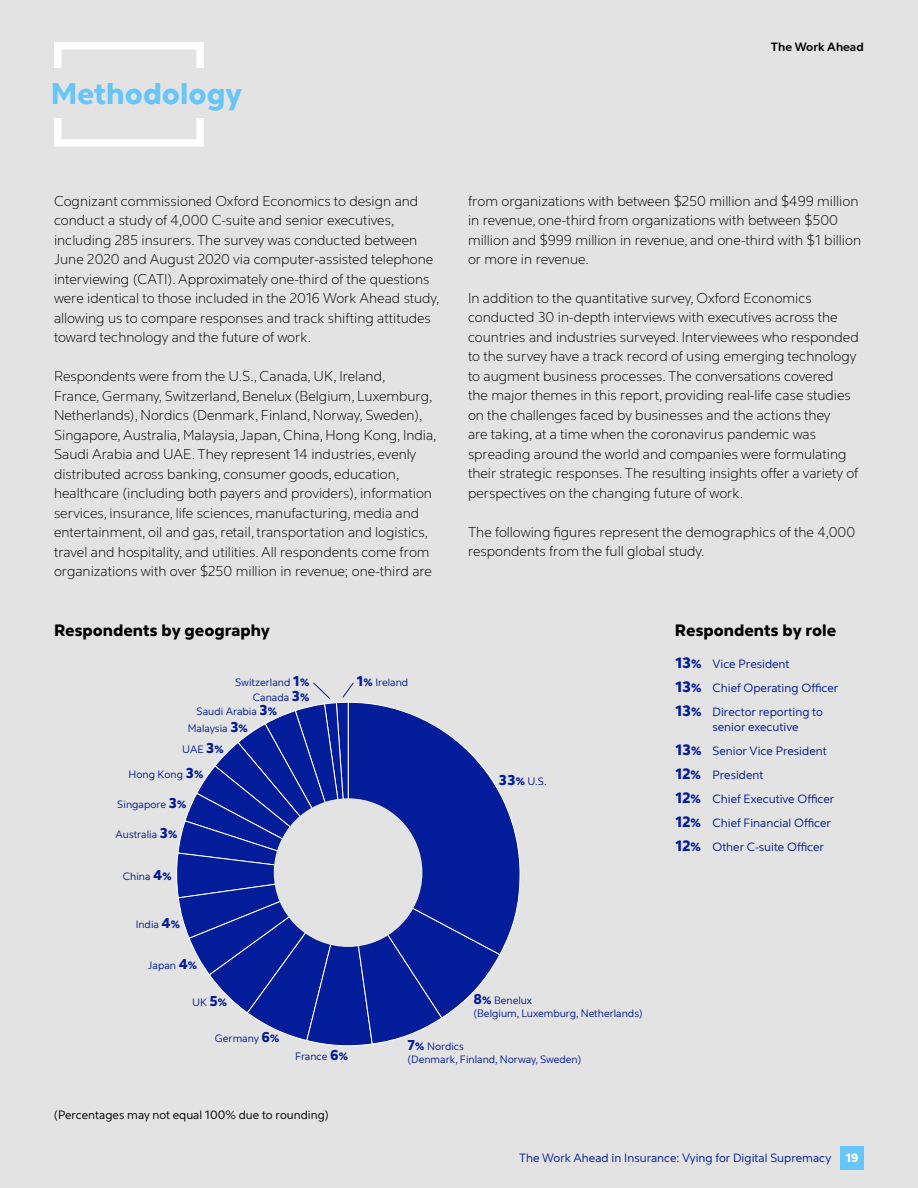
<style>
.page{position:relative;width:918px;height:1188px;background:#e3e3e3}
.page>*{position:absolute;margin:0;border:0;box-sizing:border-box;transform-origin:0 0}
.t1{font:800 30px "Cognizant Sans";color:#67c5f9}
.t2{font:800 16.5px "Cognizant Sans";color:#000}
.t3{font:300 14.25px/19.5px "Cognizant Sans";color:#000}
.t4{font:12px/24px "Cognizant Sans";color:#031c99}
.t5{font:12px "Cognizant Sans";color:#000}
.t6{font:700 12px "Cognizant Sans";color:#000}
.t7{font:10.65px/13px "Cognizant Sans";color:#031c99}
.s1{font-weight:800;font-size:15px}
.s2{font-weight:800}
.s3{font-weight:800;font-size:14.25px}
.s4{font-weight:800;color:#fff}
</style>
<div class="page">
<div style="left:54px;top:42px;width:150px;height:105px;border:8px solid #fff"></div>
<div style="left:0;top:68px;width:292px;height:50px;background:#e3e3e3"></div>
<svg style="left:176px;top:682px;width:344px;height:364px"></svg>
<div style="left:274px;top:798px;width:148px;height:149px;background:#e3e3e3;border-radius:50%"></div>
<div style="left:840px;top:1146px;width:24px;height:24px;background:#67c5f9"></div>
<h1 class="t1" style="left:51px;top:74px;width:193px">Methodology</h1>
<p class="t6" style="left:771px;top:39px;width:94px">The Work Ahead</p>
<p class="t3" style="left:54px;top:191px;width:387px">Cognizant commissioned Oxford Economics to design and conduct a study of 4,000 C-suite and senior executives, including 285 insurers. The survey was conducted between June 2020 and August 2020 via computer-assisted telephone interviewing (CATI). Approximately one-third of the questions were identical to those included in the 2016 Work Ahead study, allowing us to compare responses and track shifting attitudes toward technology and the future of work.</p>
<p class="t3" style="left:54px;top:367px;width:384px">Respondents were from the U.S., Canada, UK, Ireland,<br>France, Germany, Switzerland, Benelux (Belgium, Luxemburg, Netherlands), Nordics (Denmark, Finland, Norway, Sweden), Singapore, Australia, Malaysia, Japan, China, Hong Kong, India, Saudi Arabia and UAE. They represent 14 industries, evenly distributed across banking, consumer goods, education, healthcare (including both payers and providers), information services, insurance, life sciences, manufacturing, media and entertainment, oil and gas, retail, transportation and logistics, travel and hospitality, and utilities. All respondents come from organizations with over $250 million in revenue; one-third are</p>
<p class="t3" style="left:468px;top:191px;width:395px">from organizations with between $250 million and $499 million in revenue, one-third from organizations with between $500 million and $999 million in revenue, and one-third with $1 billion or more in revenue.</p>
<p class="t3" style="left:468px;top:289px;width:392px">In addition to the quantitative survey, Oxford Economics conducted 30 in-depth interviews with executives across the countries and industries surveyed. Interviewees who responded to the survey have a track record of using emerging technology to augment business processes. The conversations covered<br>the major themes in this report, providing real-life case studies on the challenges faced by businesses and the actions they<br>are taking, at a time when the coronavirus pandemic was spreading around the world and companies were formulating their strategic responses. The resulting insights offer a variety of perspectives on the changing future of work.</p>
<p class="t3" style="left:468px;top:522px;width:389px">The following figures represent the demographics of the 4,000 respondents from the full global study.</p>
<p class="t2" style="left:54px;top:619px;width:217px">Respondents by geography</p>
<p class="t2" style="left:675px;top:619px;width:163px">Respondents by role</p>
<p class="t4" style="left:675px;top:652px;width:165px"><span class="s1">13</span><span class="s2">%</span> Vice President<br><span class="s1">13</span><span class="s2">%</span> Chief Operating Officer<br><span class="s1">13</span><span class="s2">%</span> Director reporting to</p>
<p class="t4" style="left:675px;top:715px;width:161px;text-indent:38px">senior executive<br><span class="s1">13</span><span class="s2">%</span> Senior Vice President<br><span class="s1">12</span><span class="s2">%</span> President<br><span class="s1">12</span><span class="s2">%</span> Chief Executive Officer<br><span class="s1">12</span><span class="s2">%</span> Chief Financial Officer<br><span class="s1">12</span><span class="s2">%</span> Other C-suite Officer</p>
<p class="t7" style="left:235px;top:676px;width:76px">Switzerland <span class="s3">1</span><span class="s2">%</span></p>
<p class="t7" style="left:357px;top:676px;width:53px"><span class="s3">1</span><span class="s2">%</span> Ireland</p>
<p class="t7" style="left:253px;top:691px;width:58px">Canada <span class="s3">3</span><span class="s2">%</span></p>
<p class="t7" style="left:197px;top:705px;width:82px">Saudi Arabia <span class="s3">3</span><span class="s2">%</span></p>
<p class="t7" style="left:188px;top:721px;width:62px">Malaysia <span class="s3">3</span><span class="s2">%</span></p>
<p class="t7" style="left:182px;top:743px;width:43px">UAE <span class="s3">3</span><span class="s2">%</span></p>
<p class="t7" style="left:129px;top:768px;width:76px">Hong Kong <span class="s3">3</span><span class="s2">%</span></p>
<p class="t7" style="left:499px;top:775px;width:49px"><span class="s3">33</span><span class="s2">%</span> U.S.</p>
<p class="t7" style="left:117px;top:798px;width:70px">Singapore <span class="s3">3</span><span class="s2">%</span></p>
<p class="t7" style="left:116px;top:827px;width:63px">Australia <span class="s3">3</span><span class="s2">%</span></p>
<p class="t7" style="left:123px;top:870px;width:50px">China <span class="s3">4</span><span class="s2">%</span></p>
<p class="t7" style="left:136px;top:918px;width:46px">India <span class="s3">4</span><span class="s2">%</span></p>
<p class="t7" style="left:148px;top:959px;width:51px">Japan <span class="s3">4</span><span class="s2">%</span></p>
<p class="t7" style="left:192px;top:996px;width:37px">UK <span class="s3">5</span><span class="s2">%</span></p>
<p class="t7" style="left:215px;top:1032px;width:66px">Germany <span class="s3">6</span><span class="s2">%</span></p>
<p class="t7" style="left:295px;top:1050px;width:54px">France <span class="s3">6</span><span class="s2">%</span></p>
<p class="t5" style="left:54px;top:1108px;width:277px">(Percentages may not equal 100% due to rounding)</p>
<p class="t7" style="left:474px;top:994px;width:171px"><span class="s3">8</span><span class="s2">%</span> Benelux<br>(Belgium, Luxemburg, Netherlands)</p>
<p class="t7" style="left:408px;top:1040px;width:175px"><span class="s3">7</span><span class="s2">%</span> Nordics<br>(Denmark, Finland, Norway, Sweden)</p>
<p class="t4" style="left:519px;top:1146px;width:341px">The Work Ahead in Insurance: Vying for Digital Supremacy <span class="s4">19</span></p>
</div>
